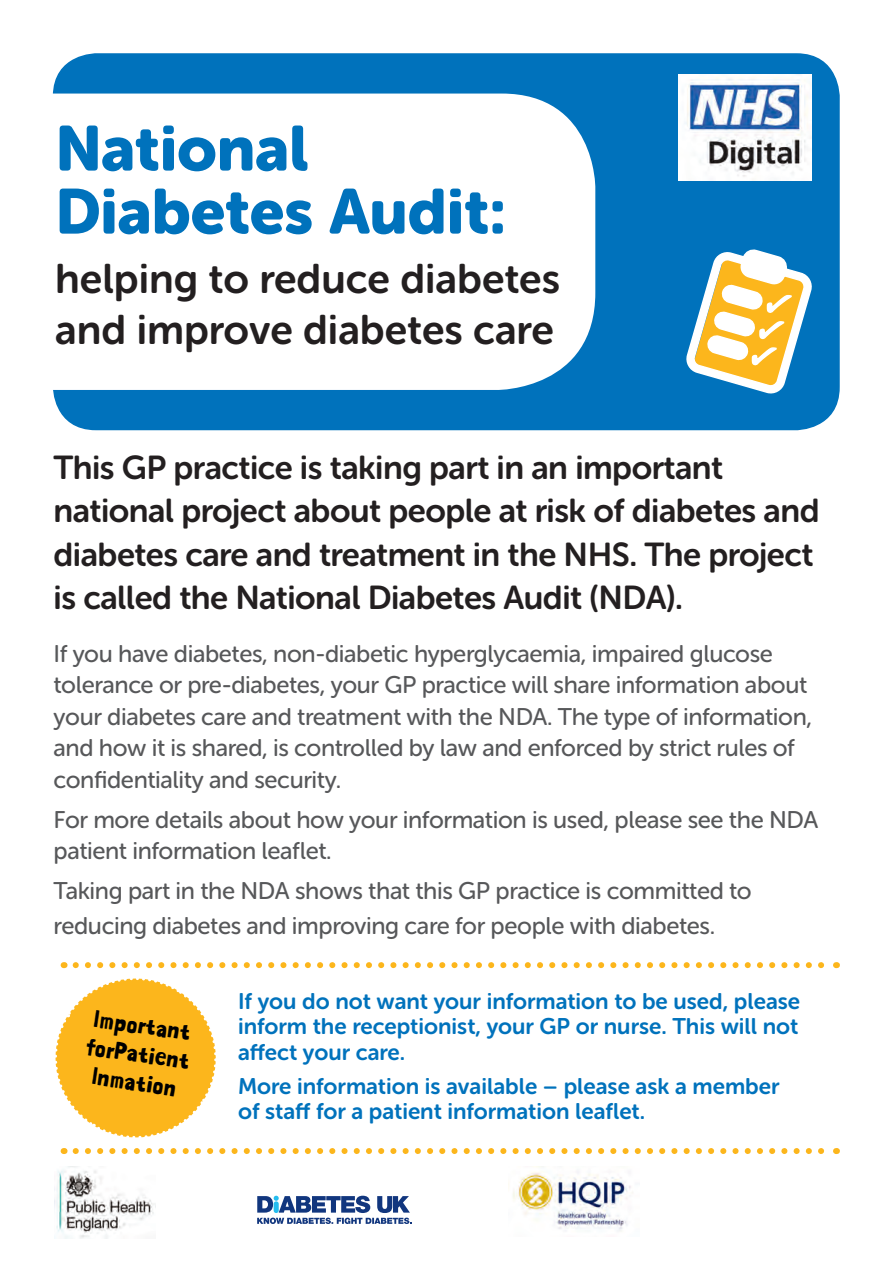
<style>
.page{position:relative;width:893px;height:1263px;background:#fff}
.page>*{position:absolute;margin:0;border:0;box-sizing:border-box;transform-origin:0 0}
.t1{font:63px "Museo Sans Rounded 900";color:#0072bc}
.t2{font:41.25px/51.3px "Museo Sans Rounded 700";color:#231f20}
.subhead_new{font:33px/43.5px "Museo Sans Rounded 700";letter-spacing:-.015em;color:#231f20}
.subhead_new-2{font:24px/31.5px "Museo Sans Rounded 500";letter-spacing:-.015em;color:#57585a}
.t3{font:23.85px/28.7px "Saturator FA";color:#000;text-align:center}
.subhead_new-3{font:22.5px/25.5px "Museo Sans Rounded 700";color:#0072bc;text-align:justify}
</style>
<div class="page">
<div style="left:54px;top:54px;width:785px;height:375px;background:#0072bc;border-radius:43px"></div>
<div style="left:53px;top:94px;width:542px;height:296px;background:#fff"></div>
<img style="left:508px;top:1166px;width:125px;height:65px">
<img style="left:54px;top:1166px;width:101px;height:72px">
<svg style="left:257px;top:1196px;width:155px;height:28px"></svg>
<img style="left:678px;top:74px;width:134px;height:107px">
<svg style="left:55px;top:962px;width:770px;height:192px"></svg>
<svg style="left:686px;top:249px;width:126px;height:145px"></svg>
<p class="t1" style="left:55px;top:113px;width:255px">National</p>
<p class="t1" style="left:55px;top:176px;width:452px">Diabetes Audit:</p>
<p class="t2" style="left:55px;top:253px;width:506px">helping to reduce diabetes and improve diabetes care</p>
<p class="subhead_new" style="left:54px;top:446px;width:767px">This GP practice is taking part in an important national project about people at risk of diabetes and diabetes care and treatment in the NHS. The project is called the National Diabetes Audit (NDA).</p>
<p class="subhead_new-2" style="left:54px;top:638px;width:760px">If you have diabetes, non-diabetic hyperglycaemia, impaired glucose tolerance or pre-diabetes, your GP practice will share information about your diabetes care and treatment with the NDA. The type of information, and how it is shared, is controlled by law and enforced by strict rules of confidentiality and security.</p>
<p class="subhead_new-2" style="left:54px;top:804px;width:766px">For more details about how your information is used, please see the NDA patient information leaflet.</p>
<p class="subhead_new-2" style="left:54px;top:874px;width:700px;line-height:34.5px">Taking part in the NDA shows that this GP practice is committed to reducing diabetes and improving care for people with diabetes.</p>
<p class="t3" style="left:93px;top:1004px;width:106px;rotate:8deg">Important forPatient<br>In mation</p>
<p class="subhead_new-3" style="left:238px;top:988px;width:564px">If you do not want your information to be used, please inform the receptionist, your GP or nurse. This will not affect your care.</p>
<p class="subhead_new-3" style="left:238px;top:1073px;width:543px">More information is available – please ask a member of staff for a patient information leaflet.</p>
</div>
